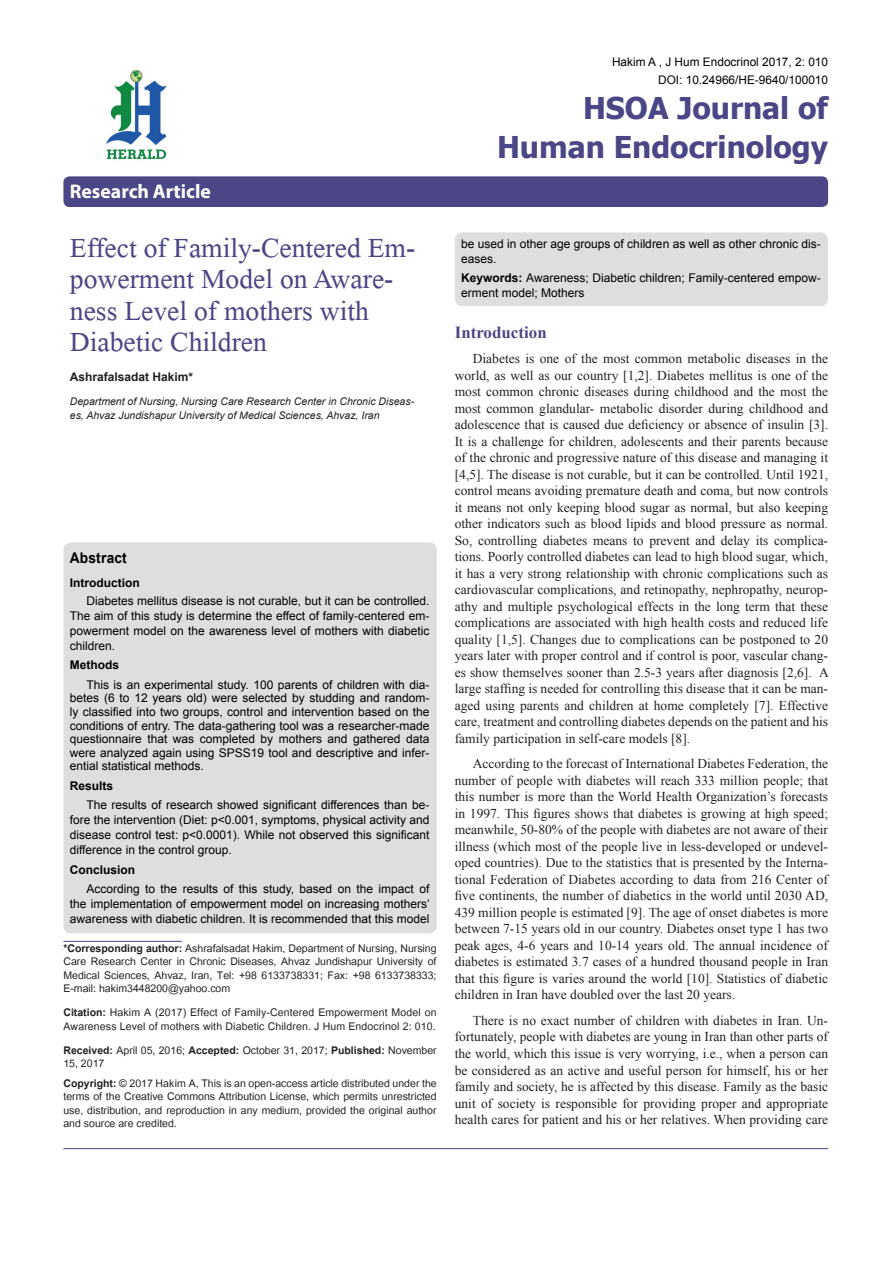
<style>
.page{position:relative;width:893px;height:1263px;background:#fff}
.page>*{position:absolute;margin:0;border:0;box-sizing:border-box;transform-origin:0 0}
.t1{font:41.25px/31.5px "Microsoft Himalaya";color:#4b4685}
.Journal_Name{font:700 30px "Tahoma";color:#4b4685}
.Atricle_Type{font:700 19.8px "Myriad Hebrew";color:#fff}
.Headdings{font:700 16.95px "Times New Roman";color:#4b4685}
.Abstract{font:700 14.85px "Arial";letter-spacing:.015em;color:#000;scale:.93 1}
.t2{font:14.7px/13.5px "Utsaah";color:#231f20;text-align:justify}
.Text{font:13.5px/16.5px "Times New Roman";color:#231f20;text-align:justify}
.Abstract_Text{font:12px/15px "Arial";color:#000;text-align:justify}
.Abstract_Text-2{font:700 12px "Arial";color:#000}
.Authors{font:700 12px "Arial";color:#231f20}
.Author_Citation{font:11.85px "Arial";color:#000}
.Affiliation{font:italic 10.5px/13.5px "Arial";color:#231f20}
.s1{font-weight:700}
</style>
<div class="page">
<div style="left:63px;top:176px;width:765px;height:31px;background:#4b4685;border-radius:6px"></div>
<hr style="left:63px;top:941px;width:119px;height:1px;background:#4b4685">
<img style="left:106px;top:70px;width:61px;height:90px">
<hr style="left:63px;top:1148px;width:765px;height:1px;background:#4b4685">
<div style="left:63px;top:542px;width:374px;height:391px;background:#dddee0;border-radius:8px"></div>
<div style="left:455px;top:232px;width:373px;height:74px;background:#dddee0;border-radius:8px"></div>
<p class="Atricle_Type" style="left:70px;top:180px;width:143px">Research Article</p>
<p class="t1" style="left:70px;top:227px;width:347px">Effect of Family-Centered Em&shy;powerment Model on Aware&shy;ness Level of mothers with<br>Diabetic Children</p>
<p class="Authors" style="left:70px;top:369px;width:125px">Ashrafalsadat Hakim*</p>
<p class="Affiliation" style="left:70px;top:395px;width:346px">Department of Nursing, Nursing Care Research Center in Chronic Diseas&shy;es, Ahvaz Jundishapur University of Medical Sciences, Ahvaz, Iran</p>
<p class="Abstract" style="left:70px;top:548px;width:63px">Abstract</p>
<p class="Abstract_Text-2" style="left:70px;top:575px;width:71px">Introduction</p>
<p class="Abstract_Text" style="left:70px;top:593px;width:361px;text-indent:16px">Diabetes mellitus disease is not curable, but it can be controlled.<br>The aim of this study is determine the effect of family-centered em&shy;powerment model on the awareness level of mothers with diabetic children.</p>
<p class="Abstract_Text-2" style="left:70px;top:657px;width:51px">Methods</p>
<p class="Abstract_Text" style="left:70px;top:678px;width:361px;line-height:13.5px;text-indent:16px">This is an experimental study. 100 parents of children with dia&shy;betes (6 to 12 years old) were selected by studding and random&shy;ly classified into two groups, control and intervention based on the conditions of entry. The data-gathering tool was a researcher-made questionnaire that was completed by mothers and gathered data were analyzed again using SPSS19 tool and descriptive and infer&shy;ential statistical methods.</p>
<p class="Abstract_Text-2" style="left:70px;top:777px;width:45px">Results</p>
<p class="Abstract_Text" style="left:70px;top:797px;width:361px;text-indent:16px">The results of research showed significant differences than be&shy;fore the intervention (Diet: p&lt;0.001, symptoms, physical activity and disease control test: p&lt;0.0001). While not observed this significant difference in the control group.</p>
<p class="Abstract_Text-2" style="left:70px;top:861px;width:67px">Conclusion</p>
<p class="Abstract_Text" style="left:70px;top:881px;width:361px;text-indent:16px">According to the results of this study, based on the impact of the implementation of empowerment model on increasing mothers’ awareness with diabetic children. It is recommended that this model</p>
<p class="t2" style="left:63px;top:942px;width:375px"><span class="s1">*Corresponding author:</span> Ashrafalsadat Hakim, Department of Nursing, Nursing Care Research Center in Chronic Diseases, Ahvaz Jundishapur University of Medical Sciences, Ahvaz, Iran, Tel: +98 6133738331; Fax: +98 6133738333; E-mail: hakim3448200@yahoo.com</p>
<p class="t2" style="left:63px;top:1007px;width:375px"><span class="s1">Citation:</span> Hakim A (2017) Effect of Family-Centered Empowerment Model on<br>Awareness Level of mothers with Diabetic Children. J Hum Endocrinol 2: 010.</p>
<p class="t2" style="left:63px;top:1044px;width:375px"><span class="s1">Received:</span> April 05, 2016; <span class="s1">Accepted:</span> October 31, 2017; <span class="s1">Published:</span> November<br>15, 2017</p>
<p class="t2" style="left:63px;top:1077px;width:375px"><span class="s1">Copyright:</span> © 2017 Hakim A, This is an open-access article distributed under the terms of the Creative Commons Attribution License, which permits unrestricted use, distribution, and reproduction in any medium, provided the original author and source are credited.</p>
<p class="Author_Citation" style="left:612px;top:55px;width:218px">Hakim A , J Hum Endocrinol 2017, 2: 010</p>
<p class="Author_Citation" style="left:658px;top:73px;width:171px">DOI: 10.24966/HE-9640/100010</p>
<p class="Journal_Name" style="left:583px;top:87px;width:247px">HSOA Journal of</p>
<p class="Journal_Name" style="left:497px;top:126px;width:333px">Human Endocrinology</p>
<p class="Abstract_Text" style="left:461px;top:236px;width:361px">be used in other age groups of children as well as other chronic dis&shy;eases.</p>
<p class="Abstract_Text" style="left:461px;top:271px;width:361px"><span class="s1">Keywords:</span> Awareness; Diabetic children; Family-centered empow&shy;erment model; Mothers</p>
<p class="Headdings" style="left:455px;top:320px;width:93px">Introduction</p>
<p class="Text" style="left:455px;top:350px;width:376px;text-indent:18px">Diabetes is one of the most common metabolic diseases in the world, as well as our country [1,2]. Diabetes mellitus is one of the most common chronic diseases during childhood and the most the most common glandular- metabolic disorder during childhood and adolescence that is caused due deficiency or absence of insulin [3].<br>It is a challenge for children, adolescents and their parents because of the chronic and progressive nature of this disease and managing it [4,5]. The disease is not curable, but it can be controlled. Until 1921, control means avoiding premature death and coma, but now controls it means not only keeping blood sugar as normal, but also keeping other indicators such as blood lipids and blood pressure as normal.<br>So, controlling diabetes means to prevent and delay its complica&shy;tions. Poorly controlled diabetes can lead to high blood sugar, which, it has a very strong relationship with chronic complications such as cardiovascular complications, and retinopathy, nephropathy, neurop&shy;athy and multiple psychological effects in the long term that these complications are associated with high health costs and reduced life quality [1,5]. Changes due to complications can be postponed to 20 years later with proper control and if control is poor, vascular chang&shy;es show themselves sooner than 2.5-3 years after diagnosis [2,6]. A large staffing is needed for controlling this disease that it can be man&shy;aged using parents and children at home completely [7]. Effective care, treatment and controlling diabetes depends on the patient and his family participation in self-care models [8].</p>
<p class="Text" style="left:455px;top:755px;width:375px;text-indent:18px">According to the forecast of International Diabetes Federation, the number of people with diabetes will reach 333 million people; that this number is more than the World Health Organization’s forecasts in 1997. This figures shows that diabetes is growing at high speed; meanwhile, 50-80% of the people with diabetes are not aware of their illness (which most of the people live in less-developed or undevel&shy;oped countries). Due to the statistics that is presented by the Interna&shy;tional Federation of Diabetes according to data from 216 Center of five continents, the number of diabetics in the world until 2030 AD, 439 million people is estimated [9]. The age of onset diabetes is more between 7-15 years old in our country. Diabetes onset type 1 has two peak ages, 4-6 years and 10-14 years old. The annual incidence of diabetes is estimated 3.7 cases of a hundred thousand people in Iran that this figure is varies around the world [10]. Statistics of diabetic children in Iran have doubled over the last 20 years.</p>
<p class="Text" style="left:455px;top:1012px;width:375px;text-indent:18px">There is no exact number of children with diabetes in Iran. Un&shy;fortunately, people with diabetes are young in Iran than other parts of the world, which this issue is very worrying, i.e., when a person can be considered as an active and useful person for himself, his or her family and society, he is affected by this disease. Family as the basic unit of society is responsible for providing proper and appropriate health cares for patient and his or her relatives. When providing care</p>
</div>
